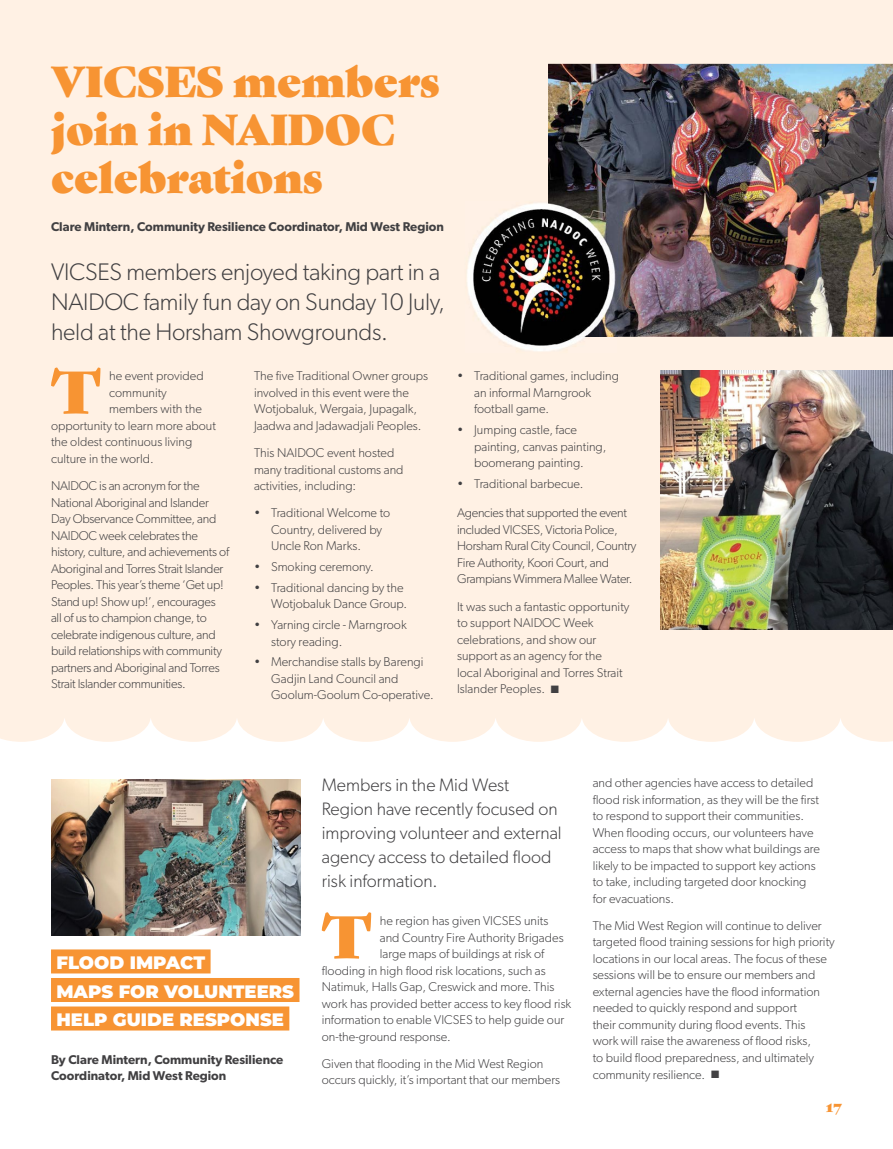
<style>
.page{position:relative;width:893px;height:1149px;background:#fff}
.page>*{position:absolute;margin:0;border:0;box-sizing:border-box;transform-origin:0 0}
.t1{font:58.2px "Gastromond";color:#f79433}
.t2{font:42px/48px "Gastromond";color:#f79433}
.t3{font:300 24px/30px "Gibson";letter-spacing:-.01em;color:#414042}
.t4{font:300 18px/24px "Gibson";color:#414042}
.t5{font:900 18px/28.5px "Montserrat";color:#fff}
.t6{font:15px "Gastromond";color:#f79433}
.t7{font:300 12.75px/16.5px "Gibson";color:#414042}
.t8{font:300 12.75px/16.5px "Gibson";letter-spacing:-.02em;color:#414042}
.t9{font:600 12.75px/16.5px "Gibson";color:#414042}
</style>
<div class="page">
<div style="left:0;top:0;width:893px;height:952px;background:#fff1e4"></div>
<img style="left:548px;top:64px;width:345px;height:273px">
<svg style="left:0;top:719px;width:893px;height:312px;fill:#fff"></svg>
<img style="left:51px;top:779px;width:250px;height:155px">
<div style="left:51px;top:949px;width:160px;height:24px;background:#f79433"></div>
<div style="left:51px;top:977px;width:248px;height:24px;background:#f79433"></div>
<div style="left:51px;top:1006px;width:238px;height:24px;background:#f79433"></div>
<img style="left:467px;top:203px;width:118px;height:148px">
<img style="left:548px;top:200px;width:69px;height:137px">
<img style="left:660px;top:370px;width:233px;height:259px">
<h2 class="t2" style="left:51px;top:54px;width:390px">VICSES members join in NAIDOC celebrations</h2>
<p class="t9" style="left:51px;top:218px;width:394px">Clare Mintern, Community Resilience Coordinator, Mid West Region</p>
<h3 class="t3" style="left:51px;top:256px;width:396px">VICSES members enjoyed taking part in a<br>NAIDOC family fun day on Sunday 10 July, held at the Horsham Showgrounds.</h3>
<h1 class="t1" style="left:52px;top:347px;width:50px">T</h1>
<p class="t7" style="left:109px;top:367px;width:96px">he event provided</p>
<p class="t7" style="left:109px;top:384px;width:59px">community</p>
<p class="t7" style="left:109px;top:400px;width:94px">members with the</p>
<p class="t7" style="left:51px;top:417px;width:166px">opportunity to learn more about</p>
<p class="t7" style="left:51px;top:433px;width:143px">the oldest continuous living</p>
<p class="t7" style="left:51px;top:450px;width:104px">culture in the world.</p>
<p class="t8" style="left:51px;top:477px;width:180px">NAIDOC is an acronym for the National Aboriginal and Islander Day Observance Committee, and NAIDOC week celebrates the history, culture, and achievements of Aboriginal and Torres Strait Islander Peoples. This year’s theme ‘Get up!<br>Stand up! Show up!’, encourages all of us to champion change, to celebrate indigenous culture, and build relationships with community partners and Aboriginal and Torres Strait Islander communities.</p>
<p class="t7" style="left:254px;top:367px;width:176px">The five Traditional Owner groups involved in this event were the<br>Wotjobaluk, Wergaia, Jupagalk,<br>Jaadwa and Jadawadjali Peoples.</p>
<p class="t7" style="left:254px;top:444px;width:151px">This NAIDOC event hosted many traditional customs and activities, including:</p>
<p class="t7" style="left:271px;top:504px;width:121px;text-indent:-17px">• Traditional Welcome to<br>Country, delivered by<br>Uncle Ron Marks.</p>
<p class="t7" style="left:254px;top:558px;width:121px">• Smoking ceremony.</p>
<p class="t7" style="left:254px;top:579px;width:155px;text-align:right">• Traditional dancing by the<br>Wotjobaluk Dance Group.</p>
<p class="t7" style="left:271px;top:616px;width:137px;text-indent:-17px">• Yarning circle - Marngrook story reading.</p>
<p class="t7" style="left:271px;top:653px;width:164px;text-indent:-17px">• Merchandise stalls by Barengi<br>Gadjin Land Council and<br>Goolum-Goolum Co-operative.</p>
<p class="t7" style="left:474px;top:367px;width:146px;text-indent:-17px">• Traditional games, including an informal Marngrook football game.</p>
<p class="t7" style="left:474px;top:421px;width:134px;text-indent:-17px">• Jumping castle, face painting, canvas painting, boomerang painting.</p>
<p class="t7" style="left:457px;top:475px;width:128px">• Traditional barbecue.</p>
<p class="t8" style="left:457px;top:504px;width:181px">Agencies that supported the event included VICSES, Victoria Police, Horsham Rural City Council, Country Fire Authority, Koori Court, and Grampians Wimmera Mallee Water.</p>
<p class="t7" style="left:457px;top:597px;width:174px">It was such a fantastic opportunity to support NAIDOC Week celebrations, and show our support as an agency for the local Aboriginal and Torres Strait<br>Islander Peoples. ■</p>
<h3 class="t5" style="left:56px;top:946px;width:239px">FLOOD IMPACT<br>MAPS FOR VOLUNTEERS<br>HELP GUIDE RESPONSE</h3>
<p class="t9" style="left:51px;top:1050px;width:234px">By Clare Mintern, Community Resilience<br>Coordinator, Mid West Region</p>
<h3 class="t4" style="left:322px;top:772px;width:242px">Members in the Mid West<br>Region have recently focused on improving volunteer and external agency access to detailed flood risk information.</h3>
<h1 class="t1" style="left:323px;top:891px;width:50px">T</h1>
<p class="t7" style="left:380px;top:912px;width:170px">he region has given VICSES units</p>
<p class="t7" style="left:380px;top:928px;width:185px">and Country Fire Authority Brigades</p>
<p class="t7" style="left:380px;top:945px;width:166px">large maps of buildings at risk of</p>
<p class="t7" style="left:322px;top:961px;width:225px">flooding in high flood risk locations, such as</p>
<p class="t7" style="left:322px;top:978px;width:234px">Natimuk, Halls Gap, Creswick and more. This</p>
<p class="t7" style="left:322px;top:994px;width:251px">work has provided better access to key flood risk</p>
<p class="t7" style="left:322px;top:1011px;width:244px">information to enable VICSES to help guide our</p>
<p class="t7" style="left:322px;top:1027px;width:131px">on-the-ground response.</p>
<p class="t7" style="left:322px;top:1054px;width:240px">Given that flooding in the Mid West Region occurs quickly, it’s important that our members</p>
<p class="t7" style="left:593px;top:774px;width:229px">and other agencies have access to detailed flood risk information, as they will be the first to respond to support their communities.<br>When flooding occurs, our volunteers have access to maps that show what buildings are likely to be impacted to support key actions to take, including targeted door knocking for evacuations.</p>
<p class="t7" style="left:593px;top:916px;width:244px">The Mid West Region will continue to deliver targeted flood training sessions for high priority locations in our local areas. The focus of these sessions will be to ensure our members and external agencies have the flood information needed to quickly respond and support<br>their community during flood events. This<br>work will raise the awareness of flood risks,<br>to build flood preparedness, and ultimately community resilience. ■</p>
<p class="t6" style="left:826px;top:1094px;width:17px">17</p>
</div>
